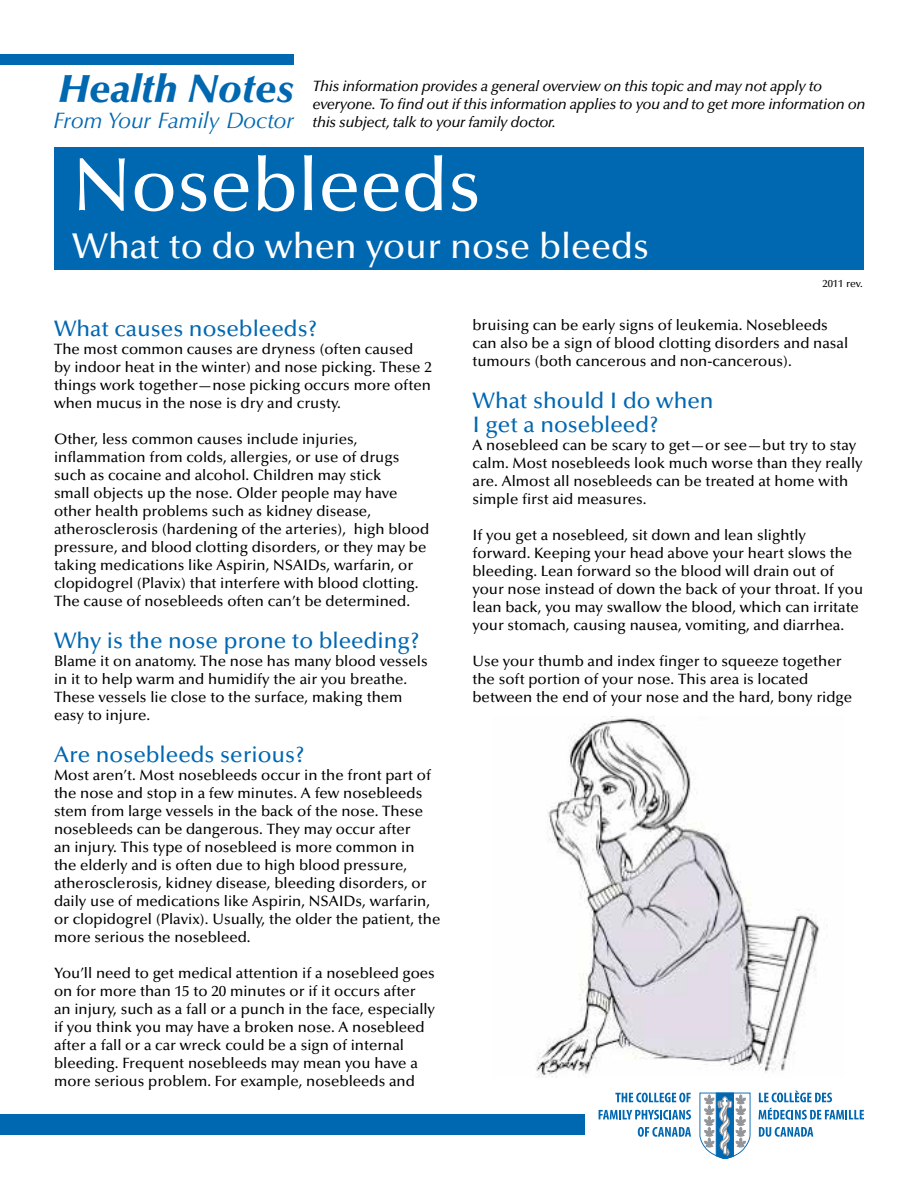
<style>
.page{position:relative;width:918px;height:1188px;background:#fff}
.page>*{position:absolute;margin:0;border:0;box-sizing:border-box;transform-origin:0 0}
.t1{font:500 75px "Optima";color:#fff}
.t2{font:italic 900 39px "Optima";color:#0067b1}
.t3{font:500 36px "Optima";color:#fff}
.t4{font:500 22.5px/24px "Optima";color:#0067b1}
.t5{font:italic 22.5px "Optima";color:#0067b1}
.t6{font:500 15px/18px "Optima";color:#000}
.t7{font:italic 500 15px/18px "Optima";letter-spacing:-.02em;color:#000}
.t8{font:500 10.5px "Optima";color:#000}
</style>
<div class="page">
<div style="left:0;top:1114px;width:585px;height:22px;background:#0067b1"></div>
<svg style="left:759px;top:1091px;width:73px;height:11px"></svg>
<svg style="left:759px;top:1108px;width:105px;height:12px"></svg>
<svg style="left:759px;top:1127px;width:54px;height:10px"></svg>
<svg style="left:615px;top:1093px;width:76px;height:9px"></svg>
<svg style="left:599px;top:1110px;width:92px;height:10px"></svg>
<svg style="left:638px;top:1127px;width:53px;height:10px"></svg>
<svg style="left:699px;top:1092px;width:52px;height:67px"></svg>
<div style="left:0;top:54px;width:293px;height:11px;background:#0067b1"></div>
<img style="left:535px;top:716px;width:285px;height:361px">
<div style="left:54px;top:147px;width:810px;height:75px;background:#0067b1"></div>
<div style="left:54px;top:195px;width:810px;height:75px;background:#0067b1"></div>
<h2 class="t2" style="left:59px;top:66px;width:237px">Health Notes</h2>
<h3 class="t5" style="left:53px;top:107px;width:242px">From Your Family Doctor</h3>
<p class="t7" style="left:312px;top:77px;width:555px">This information provides a general overview on this topic and may not apply to everyone. To find out if this information applies to you and to get more information on this subject, talk to your family doctor.</p>
<h1 class="t1" style="left:73px;top:143px;width:410px">Nosebleeds</h1>
<h3 class="t3" style="left:72px;top:226px;width:579px">What to do when your nose bleeds</h3>
<p class="t8" style="left:822px;top:277px;width:42px">2011 rev.</p>
<h3 class="t4" style="left:54px;top:317px;width:265px">What causes nosebleeds?</h3>
<p class="t6" style="left:54px;top:340px;width:379px">The most common causes are dryness (often caused by indoor heat in the winter) and nose picking. These 2 things work together—nose picking occurs more often when mucus in the nose is dry and crusty.</p>
<p class="t6" style="left:54px;top:430px;width:377px">Other, less common causes include injuries, inflammation from colds, allergies, or use of drugs such as cocaine and alcohol. Children may stick<br>small objects up the nose. Older people may have other health problems such as kidney disease, atherosclerosis (hardening of the arteries), high blood pressure, and blood clotting disorders, or they may be taking medications like Aspirin, NSAIDs, warfarin, or clopidogrel (Plavix) that interfere with blood clotting.<br>The cause of nosebleeds often can’t be determined.</p>
<h3 class="t4" style="left:54px;top:629px;width:368px">Why is the nose prone to bleeding?</h3>
<p class="t6" style="left:54px;top:652px;width:375px">Blame it on anatomy. The nose has many blood vessels in it to help warm and humidify the air you breathe.<br>These vessels lie close to the surface, making them easy to injure.</p>
<h3 class="t4" style="left:54px;top:743px;width:253px">Are nosebleeds serious?</h3>
<p class="t6" style="left:54px;top:766px;width:388px">Most aren’t. Most nosebleeds occur in the front part of the nose and stop in a few minutes. A few nosebleeds stem from large vessels in the back of the nose. These nosebleeds can be dangerous. They may occur after<br>an injury. This type of nosebleed is more common in the elderly and is often due to high blood pressure, atherosclerosis, kidney disease, bleeding disorders, or daily use of medications like Aspirin, NSAIDs, warfarin, or clopidogrel (Plavix). Usually, the older the patient, the more serious the nosebleed.</p>
<p class="t6" style="left:54px;top:964px;width:383px">You’ll need to get medical attention if a nosebleed goes on for more than 15 to 20 minutes or if it occurs after an injury, such as a fall or a punch in the face, especially if you think you may have a broken nose. A nosebleed after a fall or a car wreck could be a sign of internal bleeding. Frequent nosebleeds may mean you have a more serious problem. For example, nosebleeds and</p>
<p class="t6" style="left:472px;top:316px;width:377px">bruising can be early signs of leukemia. Nosebleeds can also be a sign of blood clotting disorders and nasal tumours (both cancerous and non-cancerous).</p>
<h3 class="t4" style="left:472px;top:389px;width:243px">What should I do when<br>I get a nosebleed?</h3>
<p class="t6" style="left:472px;top:436px;width:392px">A nosebleed can be scary to get—or see—but try to stay calm. Most nosebleeds look much worse than they really are. Almost all nosebleeds can be treated at home with simple first aid measures.</p>
<p class="t6" style="left:472px;top:526px;width:392px">If you get a nosebleed, sit down and lean slightly forward. Keeping your head above your heart slows the bleeding. Lean forward so the blood will drain out of your nose instead of down the back of your throat. If you lean back, you may swallow the blood, which can irritate your stomach, causing nausea, vomiting, and diarrhea.</p>
<p class="t6" style="left:472px;top:652px;width:381px">Use your thumb and index finger to squeeze together the soft portion of your nose. This area is located between the end of your nose and the hard, bony ridge</p>
</div>
